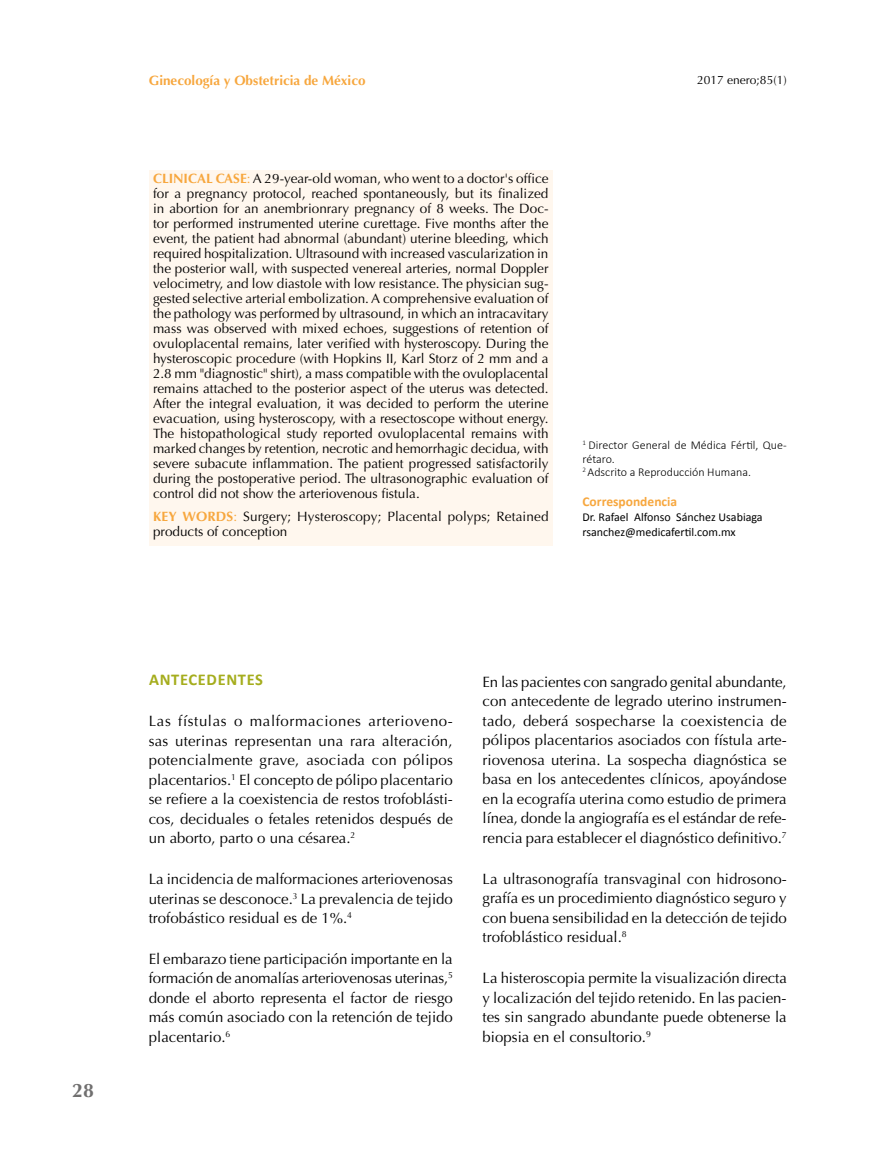
<style>
.page{position:relative;width:893px;height:1149px;background:#fff}
.page>*{position:absolute;margin:0;border:0;box-sizing:border-box;transform-origin:0 0}
.t1{font:700 19.5px "Optima";color:#706f6f}
.t2{font:700 16.5px "Calibri";letter-spacing:.04em;color:#a5ad1d}
.t3{font:15px/19.5px "Optima";color:#000;text-align:justify}
.t4{font:13.5px/15px "Optima";color:#000;text-align:justify}
.t5{font:700 13.5px "Optima";color:#f7a73e}
.t6{font:700 13.5px "Calibri";color:#f7a73e}
.t7{font:300 12px/13.5px "Calibri";color:#000}
.t8{font:12px/15px "Calibri";color:#000}
.t9{font:12px "Optima";color:#000}
.s1{font-weight:700;color:#f7a73e}
.s2{color:#f7a73e}
</style>
<div class="page">
<div style="left:149px;top:170px;width:404px;height:375px;background:#fff7ee"></div>
<h1 class="t1" style="left:72px;top:1079px;width:23px">28</h1>
<p class="t5" style="left:149px;top:73px;width:218px">Ginecología y Obstetricia de México</p>
<p class="t4" style="left:153px;top:171px;width:397px"><span class="s1">CLINICAL CASE</span><span class="s2">:</span> A 29-year-old woman, who went to a doctor's office for a pregnancy protocol, reached spontaneously, but its finalized in abortion for an anembrionrary pregnancy of 8 weeks. The Doc&shy;tor performed instrumented uterine curettage. Five months after the event, the patient had abnormal (abundant) uterine bleeding, which required hospitalization. Ultrasound with increased vascularization in the posterior wall, with suspected venereal arteries, normal Doppler velocimetry, and low diastole with low resistance. The physician sug&shy;gested selective arterial embolization. A comprehensive evaluation of the pathology was performed by ultrasound, in which an intracavitary mass was observed with mixed echoes, suggestions of retention of ovuloplacental remains, later verified with hysteroscopy. During the hysteroscopic procedure (with Hopkins II, Karl Storz of 2 mm and a 2.8 mm "diagnostic" shirt), a mass compatible with the ovuloplacental remains attached to the posterior aspect of the uterus was detected.<br>After the integral evaluation, it was decided to perform the uterine evacuation, using hysteroscopy, with a resectoscope without energy.<br>The histopathological study reported ovuloplacental remains with marked changes by retention, necrotic and hemorrhagic decidua, with severe subacute inflammation. The patient progressed satisfactorily during the postoperative period. The ultrasonographic evaluation of control did not show the arteriovenous fistula.</p>
<p class="t4" style="left:153px;top:509px;width:397px"><span class="s1">KEY WORDS</span><span class="s2">:</span> Surgery; Hysteroscopy; Placental polyps; Retained products of conception</p>
<p class="t9" style="left:697px;top:73px;width:91px">2017 enero;85(1)</p>
<p class="t7" style="left:582px;top:438px;width:206px"><sup>1</sup> Director General de Médica Fértil, Que&shy;rétaro.<br><sup>2</sup> Adscrito a Reproducción Humana.</p>
<p class="t6" style="left:582px;top:492px;width:96px">Correspondencia</p>
<p class="t8" style="left:582px;top:509px;width:182px">Dr. Rafael Alfonso Sánchez Usabiaga rsanchez@medicafertil.com.mx</p>
<p class="t2" style="left:149px;top:669px;width:115px">ANTECEDENTES</p>
<p class="t3" style="left:149px;top:711px;width:306px">Las fístulas o malformaciones arterioveno&shy;sas uterinas representan una rara alteración, potencialmente grave, asociada con pólipos placentarios.<sup>1</sup> El concepto de pólipo placentario se refiere a la coexistencia de restos trofoblásti&shy;cos, deciduales o fetales retenidos después de un aborto, parto o una césarea.<sup>2</sup></p>
<p class="t3" style="left:149px;top:869px;width:306px">La incidencia de malformaciones arteriovenosas uterinas se desconoce.<sup>3</sup> La prevalencia de tejido trofobástico residual es de 1%.<sup>4</sup></p>
<p class="t3" style="left:149px;top:948px;width:306px">El embarazo tiene participación importante en la formación de anomalías arteriovenosas uterinas,<sup>5 </sup>donde el aborto representa el factor de riesgo más común asociado con la retención de tejido placentario.<sup>6</sup></p>
<p class="t3" style="left:483px;top:672px;width:306px">En las pacientes con sangrado genital abundante, con antecedente de legrado uterino instrumen&shy;tado, deberá sospecharse la coexistencia de pólipos placentarios asociados con fístula arte&shy;riovenosa uterina. La sospecha diagnóstica se basa en los antecedentes clínicos, apoyándose en la ecografía uterina como estudio de primera línea, donde la angiografía es el estándar de refe&shy;rencia para establecer el diagnóstico definitivo.<sup>7</sup></p>
<p class="t3" style="left:483px;top:868px;width:306px">La ultrasonografía transvaginal con hidrosono&shy;grafía es un procedimiento diagnóstico seguro y con buena sensibilidad en la detección de tejido trofoblástico residual.<sup>8</sup></p>
<p class="t3" style="left:483px;top:968px;width:306px">La histeroscopia permite la visualización directa y localización del tejido retenido. En las pacien&shy;tes sin sangrado abundante puede obtenerse la biopsia en el consultorio.<sup>9</sup></p>
</div>
